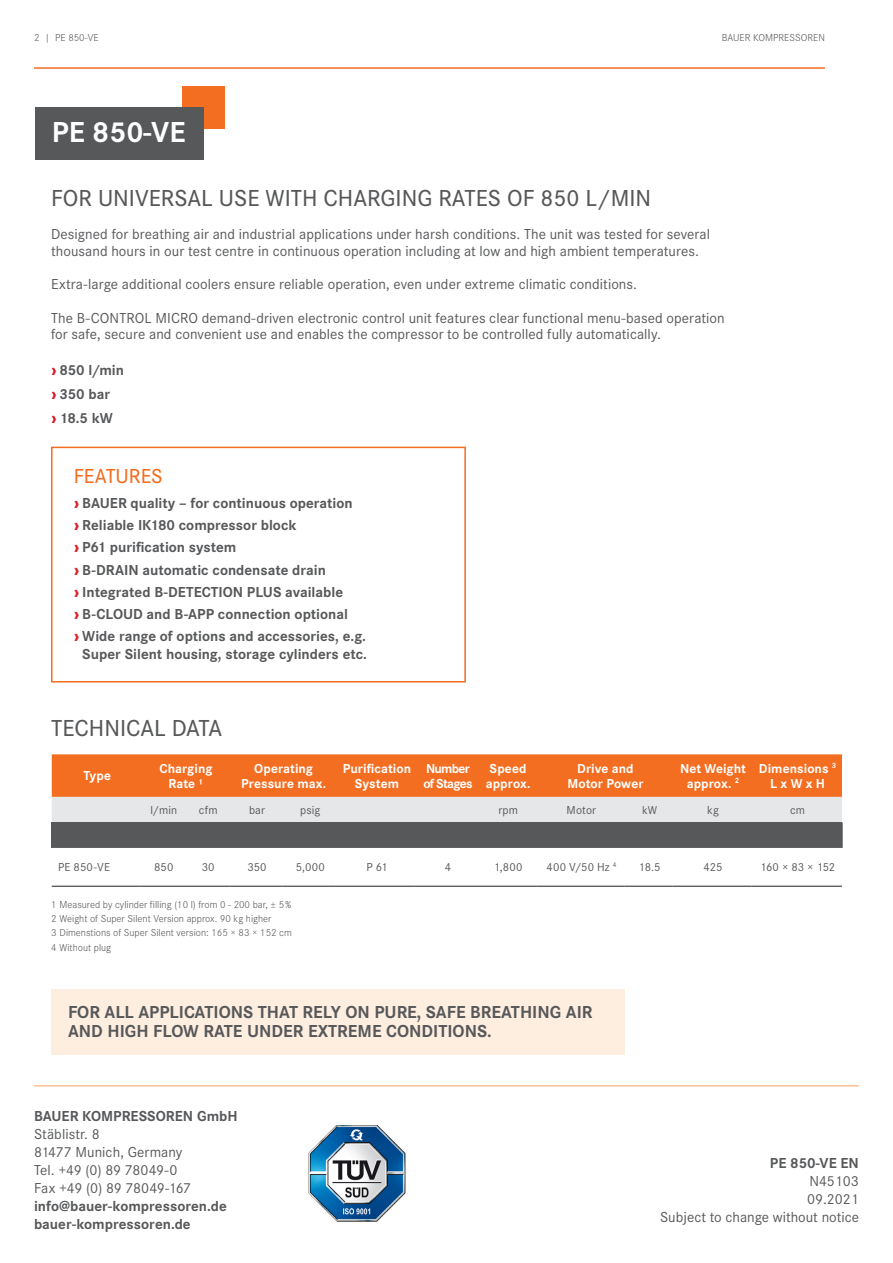
<style>
.page{position:relative;width:893px;height:1263px;background:#fff}
.page>*{position:absolute;margin:0;border:0;box-sizing:border-box;transform-origin:0 0}
.t1{font:700 30px "Corporate S";color:#fff}
.t2{font:500 24px "Corporate S";color:#57585a}
.t3{font:500 21px "Corporate S";letter-spacing:-.005em;color:#f36e21}
.t4{font:700 18px/19.5px "Corporate S";color:#57585a}
.t5{font:15px/18px "Corporate S";letter-spacing:.005em;color:#57585a}
.t6{font:700 15px/22.2px "Corporate S";color:#57585a}
.t7{font:700 13.5px/15px "Corporate S";letter-spacing:.005em;color:#fff;text-align:center}
.t8{font:700 13.5px/15px "Corporate S";letter-spacing:-.055em;color:#fff}
.t9{font:12px "Corporate S";letter-spacing:.01em;color:#57585a}
.t10{font:300 10.5px/14.1px "Corporate S";color:#57585a}
.s1{font-weight:800;color:#da2128}
</style>
<div class="page">
<hr style="left:34px;top:67px;width:791px;height:2px;background:#f36e21">
<div style="left:182px;top:86px;width:43px;height:43px;background:#f36e21"></div>
<div style="left:35px;top:107px;width:168px;height:52px;background:#57585a"></div>
<svg style="left:51px;top:446px;width:415px;height:237px"></svg>
<div style="left:51px;top:989px;width:573px;height:65px;background:#feeee0"></div>
<svg style="left:52px;top:754px;width:790px;height:68px;background:#ee9b6c"></svg>
<div style="left:52px;top:822px;width:790px;height:26px;background:#57585a"></div>
<svg style="left:52px;top:885px;width:790px;height:1px"></svg>
<hr style="left:841px;top:822px;width:2px;height:26px;background:#57585a">
<hr style="left:52px;top:886px;width:89px;height:1px;background:#231f20">
<hr style="left:141px;top:886px;width:44px;height:1px;background:#231f20">
<hr style="left:185px;top:886px;width:44px;height:1px;background:#231f20">
<hr style="left:229px;top:886px;width:54px;height:1px;background:#231f20">
<hr style="left:283px;top:886px;width:53px;height:1px;background:#231f20">
<hr style="left:336px;top:886px;width:80px;height:1px;background:#231f20">
<hr style="left:416px;top:886px;width:62px;height:1px;background:#231f20">
<hr style="left:478px;top:886px;width:58px;height:1px;background:#231f20">
<hr style="left:536px;top:886px;width:88px;height:1px;background:#231f20">
<hr style="left:624px;top:886px;width:49px;height:1px;background:#231f20">
<hr style="left:673px;top:886px;width:78px;height:1px;background:#231f20">
<hr style="left:751px;top:886px;width:91px;height:1px;background:#231f20">
<hr style="left:51px;top:822px;width:2px;height:26px;background:#57585a">
<hr style="left:34px;top:1085px;width:825px;height:1px;background:#fbc197">
<img style="left:308px;top:1125px;width:98px;height:97px">
<p class="t10" style="left:34px;top:30px;width:66px">2 | PE 850-VE</p>
<p class="t10" style="left:722px;top:30px;width:104px">BAUER KOMPRESSOREN</p>
<h1 class="t1" style="left:52px;top:109px;width:135px">PE 850-VE</h1>
<h2 class="t2" style="left:51px;top:179px;width:602px">FOR UNIVERSAL USE WITH CHARGING RATES OF 850 L/MIN</h2>
<p class="t5" style="left:51px;top:225px;width:661px;line-height:16.5px">Designed for breathing air and industrial applications under harsh conditions. The unit was tested for several thousand hours in our test centre in continuous operation including at low and high ambient temperatures.</p>
<p class="t5" style="left:51px;top:274px;width:587px">Extra-large additional coolers ensure reliable operation, even under extreme climatic conditions.</p>
<p class="t5" style="left:51px;top:308px;width:675px;line-height:16.5px">The B-CONTROL MICRO demand-driven electronic control unit features clear functional menu-based operation for safe, secure and convenient use and enables the compressor to be controlled fully automatically.</p>
<p class="t6" style="left:51px;top:356px;width:74px;line-height:24.5px"><span class="s1">›</span> 850 l/min <span class="s1">›</span> 350 bar<br><span class="s1">›</span> 18.5 kW</p>
<h3 class="t3" style="left:74px;top:461px;width:90px">FEATURES</h3>
<p class="t6" style="left:74px;top:491px;width:294px"><span class="s1">›</span> BAUER quality – for continuous operation<br><span class="s1">›</span> Reliable IK180 compressor block<br><span class="s1">›</span> P61 purification system<br><span class="s1">›</span> B-DRAIN automatic condensate drain<br><span class="s1">›</span> Integrated B-DETECTION PLUS available<br><span class="s1">›</span> B-CLOUD and B-APP connection optional<br><span class="s1">›</span> Wide range of options and accessories, e.g.</p>
<p class="t6" style="left:82px;top:642px;width:286px">Super Silent housing, storage cylinders etc.</p>
<h2 class="t2" style="left:51px;top:709px;width:173px">TECHNICAL DATA</h2>
<p class="t7" style="left:83px;top:767px;width:29px">Type</p>
<p class="t7" style="left:159px;top:760px;width:55px">Charging<br>Rate ¹</p>
<p class="t7" style="left:241px;top:760px;width:87px">Operating<br>Pressure max.</p>
<p class="t7" style="left:343px;top:760px;width:70px">Purification<br>System</p>
<p class="t8" style="left:423px;top:760px;width:51px">Number of Stages</p>
<p class="t7" style="left:486px;top:760px;width:46px;text-align:left">Speed approx.</p>
<p class="t7" style="left:567px;top:760px;width:78px">Drive and<br>Motor Power</p>
<p class="t7" style="left:680px;top:760px;width:68px">Net Weight approx. <sup>2</sup></p>
<p class="t7" style="left:759px;top:760px;width:79px">Dimensions <sup>3<br></sup>L x W x H</p>
<p class="t9" style="left:150px;top:801px;width:28px">l/min</p>
<p class="t9" style="left:199px;top:801px;width:20px">cfm</p>
<p class="t9" style="left:249px;top:801px;width:18px">bar</p>
<p class="t9" style="left:300px;top:801px;width:22px">psig</p>
<p class="t9" style="left:498px;top:801px;width:21px">rpm</p>
<p class="t9" style="left:567px;top:801px;width:31px">Motor</p>
<p class="t9" style="left:642px;top:801px;width:17px">kW</p>
<p class="t9" style="left:707px;top:801px;width:13px">kg</p>
<p class="t9" style="left:790px;top:801px;width:16px">cm</p>
<p class="t9" style="left:58px;top:858px;width:53px">PE 850-VE</p>
<p class="t9" style="left:154px;top:858px;width:21px">850</p>
<p class="t9" style="left:202px;top:858px;width:14px">30</p>
<p class="t9" style="left:247px;top:858px;width:21px">350</p>
<p class="t9" style="left:296px;top:858px;width:31px">5,000</p>
<p class="t9" style="left:366px;top:858px;width:23px">P 61</p>
<p class="t9" style="left:445px;top:858px;width:8px">4</p>
<p class="t9" style="left:494px;top:858px;width:30px">1,800</p>
<p class="t9" style="left:546px;top:858px;width:72px">400 V/50 Hz <sup>4</sup></p>
<p class="t9" style="left:639px;top:858px;width:24px">18.5</p>
<p class="t9" style="left:704px;top:858px;width:20px">425</p>
<p class="t9" style="left:760px;top:858px;width:76px">160 × 83 × 152</p>
<p class="t10" style="left:51px;top:897px;width:242px">1 Measured by cylinder filling (10 l) from 0 - 200 bar, ± 5 % 2 Weight of Super Silent Version approx. 90 kg higher<br>3 Dimenstions of Super Silent version: 165 × 83 × 152 cm 4 Without plug</p>
<p class="t4" style="left:68px;top:1001px;width:526px">FOR ALL APPLICATIONS THAT RELY ON PURE, SAFE BREATHING AIR<br>AND HIGH FLOW RATE UNDER EXTREME CONDITIONS.</p>
<p class="t6" style="left:34px;top:1104px;width:205px">BAUER KOMPRESSOREN GmbH</p>
<p class="t5" style="left:34px;top:1124px;width:159px">Stäblistr. 8<br>81477 Munich, Germany<br>Tel. +49 (0) 89 78049-0<br>Fax +49 (0) 89 78049-167</p>
<p class="t6" style="left:34px;top:1196px;width:194px;line-height:18px">info@bauer-kompressoren.de bauer-kompressoren.de</p>
<p class="t6" style="left:770px;top:1150px;width:91px">PE 850-VE EN</p>
<p class="t5" style="left:660px;top:1171px;width:200px;text-align:right">N45103<br>09.2021<br>Subject to change without notice</p>
</div>
